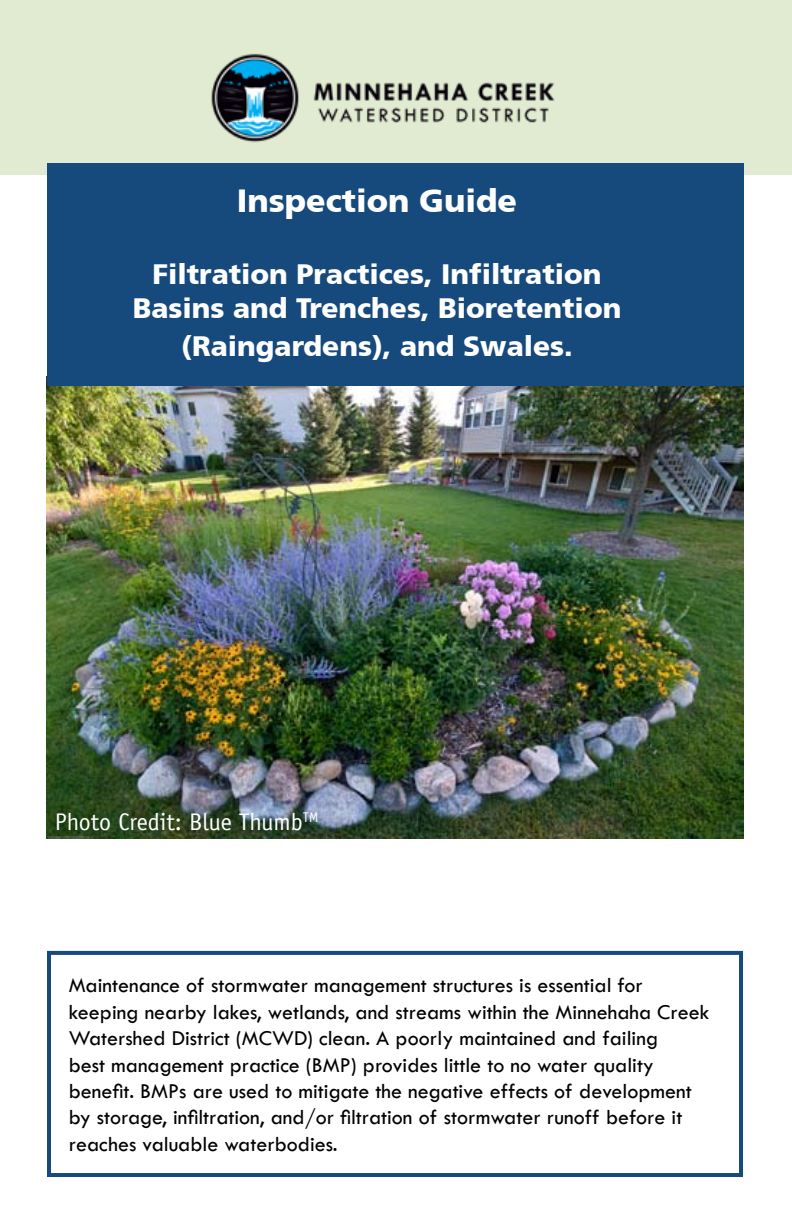
<style>
.page{position:relative;width:792px;height:1224px;background:#fff}
.page>*{position:absolute;margin:0;border:0;box-sizing:border-box;transform-origin:0 0}
.t1{font:900 32px "Frutiger";color:#fff}
.t2{font:900 28px/33.6px "Frutiger";color:#fff;text-align:center}
.t3{font:24px "Officina Sans LT";color:#fff}
.t4{font:22px/26.4px "Tw Cen";color:#000}
</style>
<div class="page">
<img style="left:47px;top:386px;width:696px;height:453px">
<div style="left:47px;top:951px;width:696px;height:226px;border:4px solid #174a7c"></div>
<div style="left:0;top:0;width:792px;height:175px;background:#e1ebd1"></div>
<div style="left:47px;top:164px;width:696px;height:222px;background:#174a7c"></div>
<img style="left:173px;top:53px;width:408px;height:111px">
<h1 class="t1" style="left:237px;top:182px;width:282px">Inspection Guide</h1>
<p class="t2" style="left:133px;top:257px;width:490px">Filtration Practices, Infiltration<br>Basins and Trenches, Bioretention</p>
<p class="t2" style="left:181px;top:329px;width:393px">(Raingardens), and Swales.</p>
<p class="t3" style="left:55px;top:808px;width:265px">Photo Credit: Blue Thumb<sup>TM</sup></p>
<p class="t4" style="left:69px;top:972px;width:642px">Maintenance of stormwater management structures is essential for keeping nearby lakes, wetlands, and streams within the Minnehaha Creek Watershed District (MCWD) clean. A poorly maintained and failing<br>best management practice (BMP) provides little to no water quality benefit. BMPs are used to mitigate the negative effects of development by storage, infiltration, and/or filtration of stormwater runoff before it reaches valuable waterbodies.</p>
</div>
